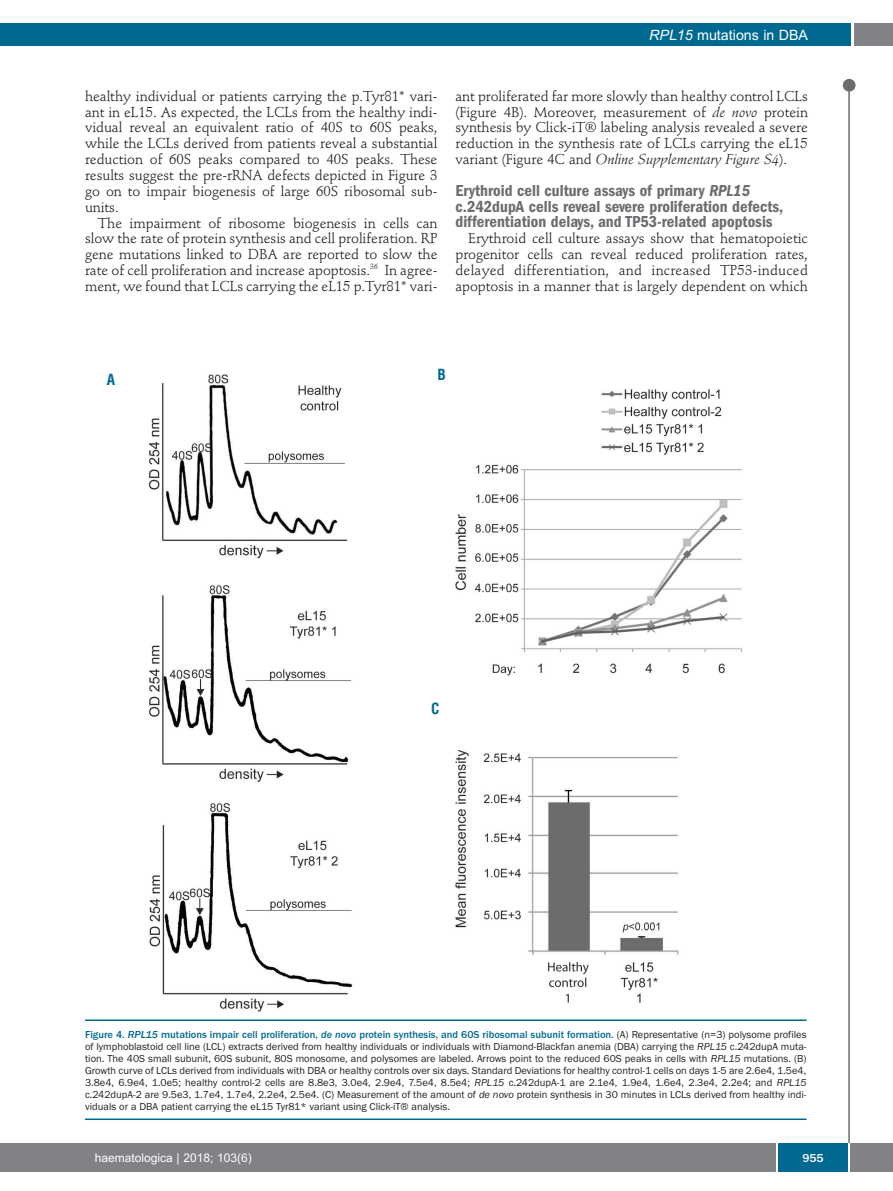
<style>
.page{position:relative;width:893px;height:1191px;background:#fff}
.page>*{position:absolute;margin:0;border:0;box-sizing:border-box;transform-origin:0 0}
.t1{font:600 condensed 16.5px/15.9px "Franklin Gothic";color:#6c6d70}
.t2{font:700 condensed 15px "Helvetica";color:#006991}
.t3{font:14.25px/15.9px "Stempel Schneidler";letter-spacing:-.005em;color:#231f20;text-align:justify}
.t4{font:14.25px "Arial";color:#fff}
.t5{font:12px "Arial";color:#fff}
.t6{font:500 12px "Franklin Gothic";color:#fff}
.t7{font:10.5px/12px "Franklin Gothic";color:#231f20;text-align:justify}
.s1{font-style:italic}
.s2{font-weight:500;color:#006991}
.s3{font-weight:500;font-style:italic;color:#006991}
</style>
<div class="page">
<div style="left:843px;top:79px;width:12px;height:13px;background:#6c6d70;border-radius:50%"></div>
<hr style="left:848px;top:81px;width:2px;height:1062px;background:#6c6d70">
<div style="left:854px;top:23px;width:39px;height:22px;background:#808285"></div>
<div style="left:1px;top:23px;width:849px;height:22px;background:#006991"></div>
<div style="left:0;top:1143px;width:893px;height:28px;background:#808285"></div>
<div style="left:778px;top:1143px;width:70px;height:28px;background:#006991"></div>
<hr style="left:776px;top:1143px;width:2px;height:28px;background:#fff">
<hr style="left:848px;top:1143px;width:2px;height:28px;background:#fff">
<hr style="left:0;top:23px;width:2px;height:22px;background:#006991">
<img style="left:148px;top:374px;width:594px;height:638px">
<hr style="left:85px;top:1019px;width:722px;height:2px;background:#006991">
<hr style="left:85px;top:1118px;width:722px;height:2px;background:#006991">
<p class="t4" style="left:649px;top:27px;width:160px"><span class="s1">RPL15</span> mutations in DBA</p>
<p class="t3" style="left:85px;top:89px;width:354px">healthy individual or patients carrying the p.Tyr81* vari&shy;ant in eL15. As expected, the LCLs from the healthy indi&shy;vidual reveal an equivalent ratio of 40S to 60S peaks, while the LCLs derived from patients reveal a substantial reduction of 60S peaks compared to 40S peaks. These results suggest the pre-rRNA defects depicted in Figure 3 go on to impair biogenesis of large 60S ribosomal sub&shy;units.</p>
<p class="t3" style="left:85px;top:216px;width:354px;text-indent:13px">The impairment of ribosome biogenesis in cells can slow the rate of protein synthesis and cell proliferation. RP gene mutations linked to DBA are reported to slow the rate of cell proliferation and increase apoptosis.<sup>36</sup> In agree&shy;ment, we found that LCLs carrying the eL15 p.Tyr81* vari-</p>
<p class="t3" style="left:455px;top:89px;width:354px">ant proliferated far more slowly than healthy control LCLs (Figure 4B). Moreover, measurement of <span class="s1">de novo</span> protein synthesis by Click-iT® labeling analysis revealed a severe reduction in the synthesis rate of LCLs carrying the eL15 variant (Figure 4C and <span class="s1">Online Supplementary Figure S4</span>).</p>
<p class="t1" style="left:455px;top:184px;width:329px">Erythroid cell culture assays of primary <span class="s1">RPL15 </span>c.242dupA cells reveal severe proliferation defects, differentiation delays, and TP53-related apoptosis</p>
<p class="t3" style="left:455px;top:232px;width:354px;text-indent:13px">Erythroid cell culture assays show that hematopoietic progenitor cells can reveal reduced proliferation rates, delayed differentiation, and increased TP53-induced apoptosis in a manner that is largely dependent on which</p>
<p class="t2" style="left:107px;top:371px;width:10px">A</p>
<p class="t2" style="left:437px;top:365px;width:10px">B</p>
<p class="t2" style="left:431px;top:700px;width:10px">C</p>
<p class="t7" style="left:85px;top:1028px;width:723px"><span class="s2">Figure 4.</span> <span class="s3">RPL15</span> <span class="s2">mutations impair cell proliferation,</span> <span class="s3">de novo</span> <span class="s2">protein synthesis, and 60S ribosomal subunit formation.</span> (A) Representative (n=3) polysome profiles of lymphoblastoid cell line (LCL) extracts derived from healthy individuals or individuals with Diamond-Blackfan anemia (DBA) carrying the <span class="s1">RPL15</span> c.242dupA muta&shy;tion. The 40S small subunit, 60S subunit, 80S monosome, and polysomes are labeled. Arrows point to the reduced 60S peaks in cells with <span class="s1">RPL15</span> mutations. (B)<br>Growth curve of LCLs derived from individuals with DBA or healthy controls over six days. Standard Deviations for healthy control-1 cells on days 1-5 are 2.6e4, 1.5e4, 3.8e4, 6.9e4, 1.0e5; healthy control-2 cells are 8.8e3, 3.0e4, 2.9e4, 7.5e4, 8.5e4; <span class="s1">RPL15</span> c.242dupA-1 are 2.1e4, 1.9e4, 1.6e4, 2.3e4, 2.2e4; and <span class="s1">RPL15 </span>c.242dupA-2 are 9.5e3, 1.7e4, 1.7e4, 2.2e4, 2.5e4. (C) Measurement of the amount of <span class="s1">de novo</span> protein synthesis in 30 minutes in LCLs derived from healthy indi&shy;viduals or a DBA patient carrying the eL15 Tyr81* variant using Click-iT® analysis.</p>
<p class="t5" style="left:95px;top:1150px;width:158px">haematologica | 2018; 103(6)</p>
<p class="t6" style="left:802px;top:1150px;width:23px">955</p>
</div>
